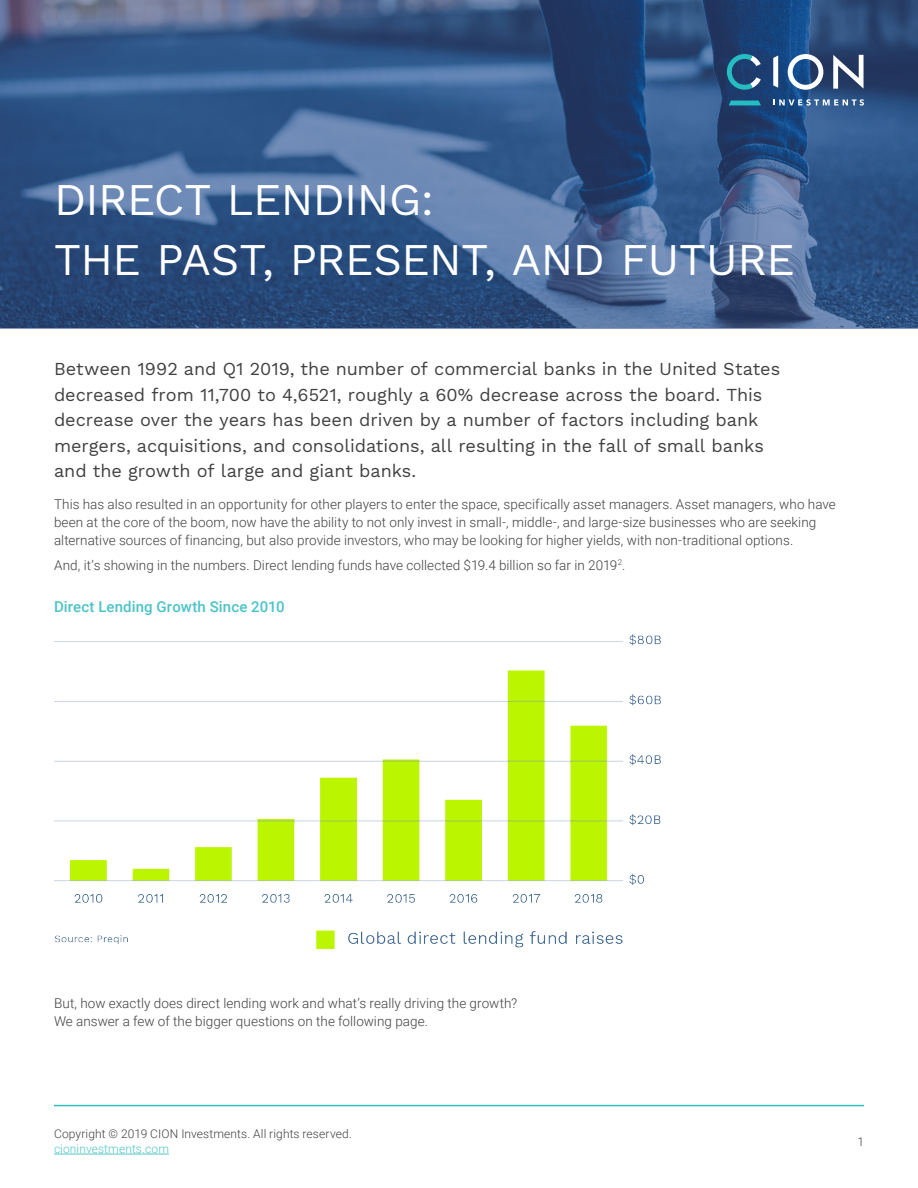
<style>
.page{position:relative;width:918px;height:1188px;background:#fff}
.page>*{position:absolute;margin:0;border:0;box-sizing:border-box;transform-origin:0 0}
.t1{font:44.55px/60.3px "Work Sans";letter-spacing:-.01em;color:#fff}
.t2{font:18px/25.5px "Work Sans";letter-spacing:-.005em;color:#414042}
.t3{font:500 15px "Roboto";letter-spacing:.01em;color:#4cc3c7}
.t4{font:300 13.5px/18px "Roboto";letter-spacing:.005em;color:#414042}
.t5{font:300 12px "Roboto";letter-spacing:.01em;color:#414042}
.t6{font:300 12px "Roboto";letter-spacing:.01em;color:#53c4c6}
</style>
<div class="page">
<hr style="left:54px;top:1105px;width:810px;height:1px;background:#31bec1">
<hr style="left:54px;top:1154px;width:115px;height:1px;background:#53c4c6">
<svg style="left:0;top:0;width:918px;height:328px;background:#385988"></svg>
<svg style="left:773px;top:99px;width:91px;height:7px"></svg>
<svg style="left:727px;top:54px;width:34px;height:36px"></svg>
<svg style="left:773px;top:56px;width:5px;height:32px"></svg>
<svg style="left:729px;top:101px;width:32px;height:4px"></svg>
<svg style="left:833px;top:55px;width:31px;height:34px"></svg>
<svg style="left:788px;top:54px;width:35px;height:36px"></svg>
<img style="left:54px;top:634px;width:607px;height:315px">
<h1 class="t1" style="left:54px;top:171px;width:742px">DIRECT LENDING:<br>THE PAST, PRESENT, AND FUTURE</h1>
<p class="t2" style="left:54px;top:357px;width:728px">Between 1992 and Q1 2019, the number of commercial banks in the United States decreased from 11,700 to 4,6521, roughly a 60% decrease across the board. This decrease over the years has been driven by a number of factors including bank mergers, acquisitions, and consolidations, all resulting in the fall of small banks and the growth of large and giant banks.</p>
<p class="t4" style="left:54px;top:495px;width:783px">This has also resulted in an opportunity for other players to enter the space, specifically asset managers. Asset managers, who have been at the core of the boom, now have the ability to not only invest in small-, middle-, and large-size businesses who are seeking alternative sources of financing, but also provide investors, who may be looking for higher yields, with non-traditional options.</p>
<p class="t4" style="left:54px;top:555px;width:573px">And, it’s showing in the numbers. Direct lending funds have collected $19.4 billion so far in 2019<sup>2</sup>.</p>
<p class="t3" style="left:54px;top:597px;width:232px">Direct Lending Growth Since 2010</p>
<p class="t4" style="left:54px;top:994px;width:465px">But, how exactly does direct lending work and what’s really driving the growth?<br>We answer a few of the bigger questions on the following page.</p>
<p class="t5" style="left:54px;top:1125px;width:299px">Copyright © 2019 CION Investments. All rights reserved.</p>
<p class="t6" style="left:54px;top:1140px;width:117px">cioninvestments.com</p>
<p class="t5" style="left:857px;top:1133px;width:8px">1</p>
</div>
